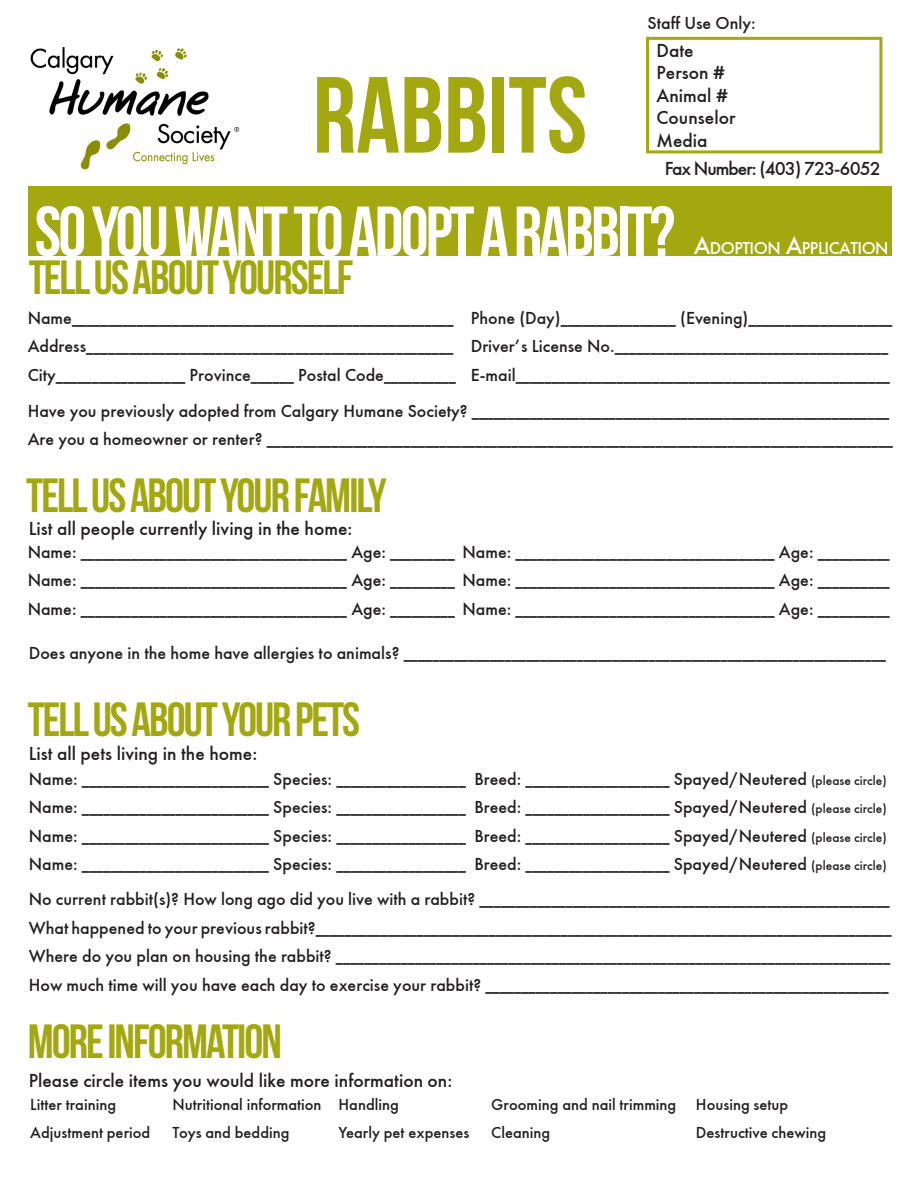
<style>
.page{position:relative;width:918px;height:1188px;background:#fff}
.page>*{position:absolute;margin:0;border:0;box-sizing:border-box;transform-origin:0 0}
.t1{font:108px "Bebas Neue";color:#a3a811}
.t2{font:70.5px "Bebas Neue";letter-spacing:-.04em;color:#fff}
.t3{font:48px "Bebas Neue";letter-spacing:-.04em;color:#a3a811}
.t4{font:19.5px/22.5px "Futura Medium E";color:#231f20}
.t5{font:19.5px "Futura Medium E";letter-spacing:-.05em;color:#231f20}
.t6{font:18px/28.5px "Futura Medium E";color:#231f20;text-align:justify}
.t7{font:17.85px "Futura Medium E";letter-spacing:-.03em;color:#fff}
.t8{font:16.5px "Futura Medium E";color:#231f20}
.s1{font-size:25.5px}
.s2{font-size:13.5px}
</style>
<div class="page">
<div style="left:28px;top:186px;width:864px;height:70px;background:#a3a811"></div>
<img style="left:30px;top:48px;width:210px;height:122px">
<div style="left:646px;top:37px;width:236px;height:116px;border:3px solid #a3a811"></div>
<p class="t1" style="left:313px;top:56px;width:276px">RABBITS</p>
<p class="t6" style="left:648px;top:9px;width:110px">Staff Use Only:</p>
<p class="t4" style="left:657px;top:39px;width:39px">Date</p>
<p class="t4" style="left:657px;top:62px;width:70px">Person #</p>
<p class="t4" style="left:657px;top:84px;width:73px">Animal #</p>
<p class="t4" style="left:657px;top:107px;width:80px">Counselor<br>Media</p>
<p class="t5" style="left:665px;top:157px;width:218px">Fax Number: (403) 723-6052</p>
<p class="t2" style="left:35px;top:193px;width:642px">SO YOU WANT TO ADOPT A RABBIT?</p>
<p class="t3" style="left:29px;top:251px;width:326px">TELL US ABOUT YOURSELF</p>
<p class="t7" style="left:694px;top:237px;width:196px"><span class="s1">A</span>DOPTION <span class="s1">A</span>PPLICATION</p>
<p class="t6" style="left:471px;top:304px;width:423px">Phone (Day)________________ (Evening)____________________</p>
<p class="t6" style="left:471px;top:332px;width:419px">Driver’s License No.______________________________________</p>
<p class="t6" style="left:471px;top:361px;width:421px">E-mail____________________________________________________</p>
<p class="t6" style="left:28px;top:397px;width:863px">Have you previously adopted from Calgary Humane Society? __________________________________________________________</p>
<p class="t6" style="left:28px;top:425px;width:867px">Are you a homeowner or renter? _______________________________________________________________________________________</p>
<p class="t6" style="left:28px;top:304px;width:427px">Name_____________________________________________________</p>
<p class="t6" style="left:28px;top:332px;width:427px">Address___________________________________________________</p>
<p class="t6" style="left:28px;top:361px;width:430px">City__________________ Province______ Postal Code__________</p>
<p class="t3" style="left:26px;top:469px;width:362px">TELL US ABOUT YOUR FAMILY</p>
<p class="t4" style="left:29px;top:517px;width:325px">List all people currently living in the home:</p>
<p class="t6" style="left:28px;top:538px;width:864px">Name: _____________________________________ Age: _________ Name: ____________________________________ Age: __________</p>
<p class="t6" style="left:28px;top:566px;width:864px">Name: _____________________________________ Age: _________ Name: ____________________________________ Age: __________</p>
<p class="t6" style="left:28px;top:595px;width:864px">Name: _____________________________________ Age: _________ Name: ____________________________________ Age: __________</p>
<p class="t6" style="left:29px;top:639px;width:859px">Does anyone in the home have allergies to animals? ___________________________________________________________________</p>
<p class="t3" style="left:28px;top:693px;width:334px">TELL US ABOUT YOUR PETS</p>
<p class="t4" style="left:29px;top:743px;width:230px">List all pets living in the home:</p>
<p class="t6" style="left:29px;top:765px;width:860px">Name: __________________________ Species: __________________ Breed: ____________________ Spayed/Neutered <span class="s2">(please circle)</span></p>
<p class="t6" style="left:29px;top:793px;width:860px">Name: __________________________ Species: __________________ Breed: ____________________ Spayed/Neutered <span class="s2">(please circle)<br></span>Name: __________________________ Species: __________________ Breed: ____________________ Spayed/Neutered <span class="s2">(please circle)<br></span>Name: __________________________ Species: __________________ Breed: ____________________ Spayed/Neutered <span class="s2">(please circle)</span></p>
<p class="t6" style="left:29px;top:885px;width:863px">No current rabbit(s)? How long ago did you live with a rabbit? _________________________________________________________</p>
<p class="t6" style="left:29px;top:914px;width:864px">What happened to your previous rabbit?________________________________________________________________________________</p>
<p class="t6" style="left:29px;top:942px;width:863px">Where do you plan on housing the rabbit? _____________________________________________________________________________</p>
<p class="t6" style="left:29px;top:971px;width:861px">How much time will you have each day to exercise your rabbit? ________________________________________________________</p>
<p class="t3" style="left:28px;top:1015px;width:256px">MORE INFORMATION</p>
<p class="t4" style="left:29px;top:1069px;width:425px">Please circle items you would like more information on:</p>
<p class="t8" style="left:30px;top:1094px;width:87px">Litter training</p>
<p class="t8" style="left:30px;top:1123px;width:121px">Adjustment period</p>
<p class="t8" style="left:173px;top:1094px;width:151px">Nutritional information</p>
<p class="t8" style="left:173px;top:1123px;width:118px">Toys and bedding</p>
<p class="t8" style="left:339px;top:1094px;width:62px">Handling</p>
<p class="t8" style="left:339px;top:1123px;width:132px">Yearly pet expenses</p>
<p class="t8" style="left:491px;top:1094px;width:187px">Grooming and nail trimming</p>
<p class="t8" style="left:491px;top:1123px;width:61px">Cleaning</p>
<p class="t8" style="left:696px;top:1094px;width:94px">Housing setup</p>
<p class="t8" style="left:696px;top:1123px;width:132px">Destructive chewing</p>
</div>
